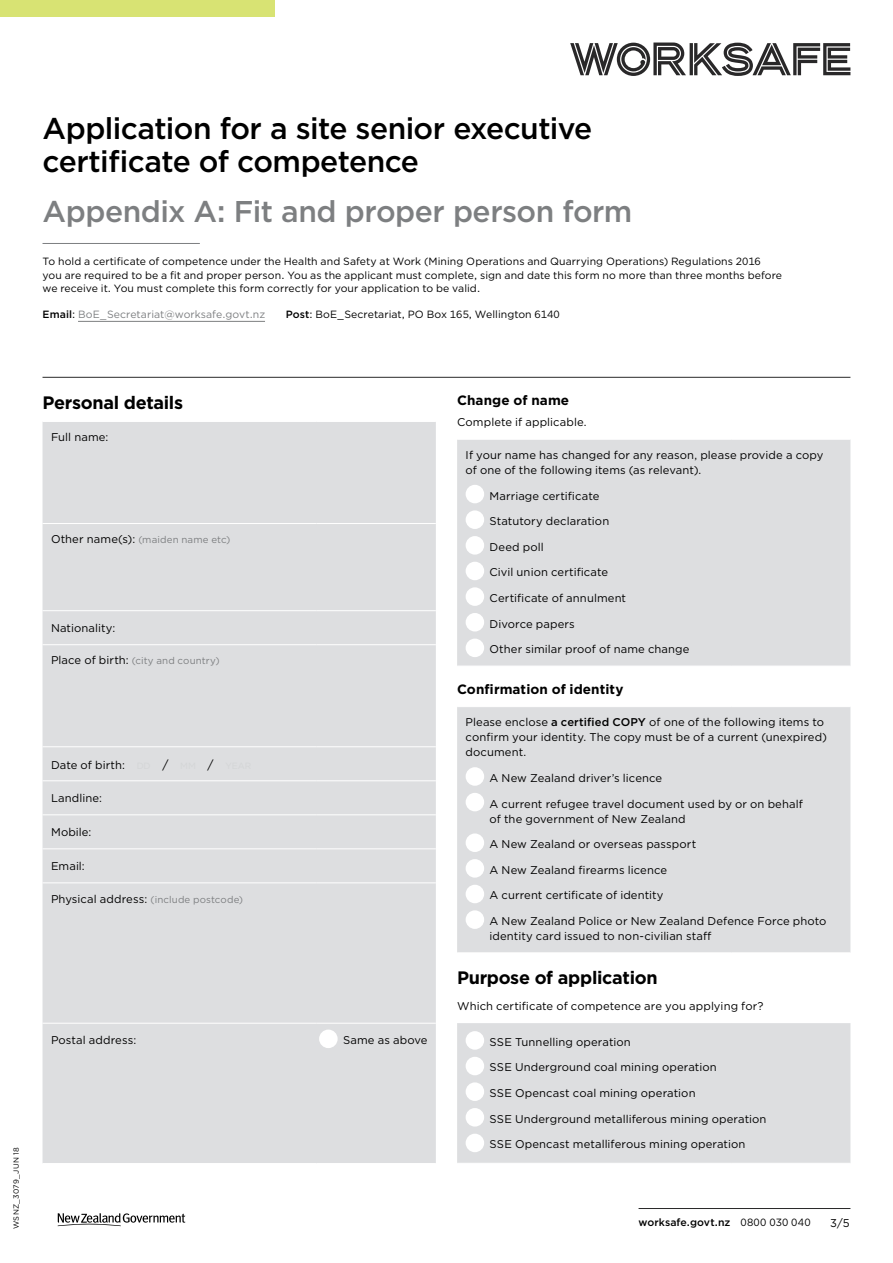
<style>
.page{position:relative;width:893px;height:1263px;background:#fff}
.page>*{position:absolute;margin:0;border:0;box-sizing:border-box;transform-origin:0 0}
.t1{font:500 30px/33px "Gotham";letter-spacing:-.02em;color:#000}
.t2{font:500 30px "Gotham";letter-spacing:-.015em;color:#7d7f81}
.t3{font:700 18px "Gotham";letter-spacing:-.015em;color:#000}
.t4{font:700 13.5px "Gotham";letter-spacing:.005em;color:#000}
.t5{font:11.25px/15px "Gotham";letter-spacing:.01em;color:#000}
.t6{font:10.5px/13.5px "Gotham";letter-spacing:.005em;color:#000}
.t7{font:10.5px "Gotham";letter-spacing:.005em;color:#7d7f81}
.t8{font:500 10.5px "Gotham";letter-spacing:.005em;color:#000}
.t9{font:9.75px "Gotham";letter-spacing:.015em;color:#7d7f81}
.t10{font:7.5px "Gotham";letter-spacing:.025em;color:#000}
.s1{font-weight:500;color:#000}
.s2{color:#000}
.s3{font-weight:500}
.s4{font-size:11.25px;color:#000}
.s5{font-size:9px;color:#d3d5d6}
.s6{font-size:12px}
.s7{font-weight:400}
</style>
<div class="page">
<div style="left:0;top:0;width:274px;height:17px;background:#d8e373"></div>
<svg style="left:58px;top:1213px;width:127px;height:13px"></svg>
<hr style="left:639px;top:1208px;width:211px;height:1px;background:#292829">
<svg style="left:570px;top:43px;width:280px;height:33px"></svg>
<div style="left:457px;top:440px;width:393px;height:723px;background:#dddee0"></div>
<div style="left:457px;top:953px;width:393px;height:70px;background:#fff"></div>
<hr style="left:457px;top:666px;width:274px;height:1px;background:#fff">
<hr style="left:731px;top:666px;width:119px;height:1px;background:#fff">
<hr style="left:457px;top:952px;width:274px;height:1px;background:#fff">
<hr style="left:731px;top:952px;width:119px;height:1px;background:#fff">
<hr style="left:457px;top:706px;width:274px;height:1px;background:#fff">
<hr style="left:731px;top:706px;width:119px;height:1px;background:#fff">
<div style="left:466px;top:485px;width:18px;height:18px;background:#fff;border-radius:50%"></div>
<div style="left:466px;top:510px;width:18px;height:19px;background:#fff;border-radius:50%"></div>
<div style="left:466px;top:536px;width:18px;height:19px;background:#fff;border-radius:50%"></div>
<div style="left:466px;top:562px;width:18px;height:18px;background:#fff;border-radius:50%"></div>
<div style="left:466px;top:587px;width:18px;height:19px;background:#fff;border-radius:50%"></div>
<div style="left:466px;top:613px;width:18px;height:18px;background:#fff;border-radius:50%"></div>
<div style="left:466px;top:639px;width:18px;height:18px;background:#fff;border-radius:50%"></div>
<div style="left:466px;top:767px;width:18px;height:19px;background:#fff;border-radius:50%"></div>
<div style="left:466px;top:793px;width:18px;height:18px;background:#fff;border-radius:50%"></div>
<div style="left:466px;top:833px;width:18px;height:19px;background:#fff;border-radius:50%"></div>
<div style="left:466px;top:859px;width:18px;height:19px;background:#fff;border-radius:50%"></div>
<div style="left:466px;top:885px;width:18px;height:18px;background:#fff;border-radius:50%"></div>
<div style="left:466px;top:910px;width:18px;height:19px;background:#fff;border-radius:50%"></div>
<div style="left:466px;top:1031px;width:18px;height:19px;background:#fff;border-radius:50%"></div>
<div style="left:466px;top:1057px;width:18px;height:18px;background:#fff;border-radius:50%"></div>
<div style="left:466px;top:1082px;width:18px;height:19px;background:#fff;border-radius:50%"></div>
<div style="left:466px;top:1108px;width:18px;height:18px;background:#fff;border-radius:50%"></div>
<div style="left:466px;top:1134px;width:18px;height:18px;background:#fff;border-radius:50%"></div>
<div style="left:43px;top:422px;width:393px;height:741px;background:#dddee0"></div>
<hr style="left:43px;top:523px;width:274px;height:1px;background:#fff">
<hr style="left:317px;top:523px;width:119px;height:1px;background:#fff">
<hr style="left:43px;top:610px;width:274px;height:1px;background:#fff">
<hr style="left:317px;top:610px;width:119px;height:1px;background:#fff">
<hr style="left:43px;top:644px;width:274px;height:1px;background:#fff">
<hr style="left:317px;top:644px;width:119px;height:1px;background:#fff">
<hr style="left:43px;top:746px;width:274px;height:1px;background:#fff">
<hr style="left:317px;top:746px;width:119px;height:1px;background:#fff">
<hr style="left:43px;top:780px;width:274px;height:1px;background:#fff">
<hr style="left:317px;top:780px;width:119px;height:1px;background:#fff">
<hr style="left:43px;top:814px;width:274px;height:1px;background:#fff">
<hr style="left:317px;top:814px;width:119px;height:1px;background:#fff">
<hr style="left:43px;top:848px;width:274px;height:1px;background:#fff">
<hr style="left:317px;top:848px;width:119px;height:1px;background:#fff">
<hr style="left:43px;top:882px;width:274px;height:1px;background:#fff">
<hr style="left:317px;top:882px;width:119px;height:1px;background:#fff">
<hr style="left:43px;top:1023px;width:274px;height:1px;background:#fff">
<hr style="left:317px;top:1023px;width:119px;height:1px;background:#fff">
<div style="left:319px;top:1029px;width:19px;height:19px;background:#fff;border-radius:50%"></div>
<hr style="left:43px;top:243px;width:157px;height:1px;background:#7d7f81">
<hr style="left:78px;top:321px;width:187px;height:1px;background:#7d7f81">
<hr style="left:43px;top:377px;width:807px;height:1px;background:#292829">
<h1 class="t1" style="left:43px;top:111px;width:551px">Application for a site senior executive certificate of competence</h1>
<h1 class="t2" style="left:43px;top:192px;width:591px">Appendix A: Fit and proper person form</h1>
<p class="t6" style="left:43px;top:254px;width:741px">To hold a certificate of competence under the Health and Safety at Work (Mining Operations and Quarrying Operations) Regulations 2016 you are required to be a fit and proper person. You as the applicant must complete, sign and date this form no more than three months before we receive it. You must complete this form correctly for your application to be valid.</p>
<p class="t7" style="left:43px;top:308px;width:224px"><span class="s1">Email</span><span class="s2">:</span> BoE_Secretariat@worksafe.govt.nz</p>
<p class="t6" style="left:286px;top:308px;width:276px"><span class="s3">Post</span>: BoE_Secretariat, PO Box 165, Wellington 6140</p>
<h2 class="t3" style="left:43px;top:390px;width:142px">Personal details</h2>
<p class="t5" style="left:51px;top:429px;width:59px">Full name:</p>
<p class="t9" style="left:51px;top:533px;width:181px"><span class="s4">Other name(s):</span> (maiden name etc)</p>
<p class="t5" style="left:51px;top:620px;width:66px">Nationality:</p>
<p class="t9" style="left:51px;top:655px;width:170px"><span class="s4">Place of birth:</span> (city and country)</p>
<p class="t5" style="left:51px;top:757px;width:202px">Date of birth: <span class="s5">DD</span> <span class="s6">/</span> <span class="s5">MM</span> <span class="s6">/</span> <span class="s5">YEAR</span></p>
<p class="t5" style="left:51px;top:790px;width:53px">Landline:</p>
<p class="t5" style="left:51px;top:825px;width:42px">Mobile:</p>
<p class="t5" style="left:51px;top:859px;width:35px">Email:</p>
<p class="t9" style="left:51px;top:893px;width:194px"><span class="s4">Physical address:</span> (include postcode)</p>
<p class="t5" style="left:51px;top:1032px;width:87px">Postal address:</p>
<p class="t5" style="left:343px;top:1032px;width:86px">Same as above</p>
<p class="t10" style="left:11px;top:1229px;width:83px;rotate:-90deg">WSNZ_3079_Jun 18</p>
<p class="t4" style="left:457px;top:391px;width:114px">Change of name</p>
<p class="t5" style="left:457px;top:415px;width:131px">Complete if applicable.</p>
<p class="t5" style="left:466px;top:447px;width:359px">If your name has changed for any reason, please provide a copy of one of the following items (as relevant).</p>
<p class="t5" style="left:490px;top:488px;width:111px">Marriage certificate</p>
<p class="t5" style="left:490px;top:513px;width:121px">Statutory declaration</p>
<p class="t5" style="left:490px;top:539px;width:56px">Deed poll</p>
<p class="t5" style="left:490px;top:565px;width:120px">Civil union certificate</p>
<p class="t5" style="left:490px;top:590px;width:138px">Certificate of annulment</p>
<p class="t5" style="left:490px;top:616px;width:87px">Divorce papers</p>
<p class="t5" style="left:490px;top:642px;width:201px">Other similar proof of name change</p>
<p class="t4" style="left:457px;top:680px;width:168px">Confirmation of identity</p>
<p class="t5" style="left:466px;top:714px;width:363px">Please enclose <span class="s3">a certified COPY</span> of one of the following items to confirm your identity. The copy must be of a current (unexpired) document.</p>
<p class="t5" style="left:490px;top:770px;width:174px">A New Zealand driver’s licence</p>
<p class="t5" style="left:490px;top:796px;width:315px">A current refugee travel document used by or on behalf of the government of New Zealand</p>
<p class="t5" style="left:490px;top:836px;width:208px">A New Zealand or overseas passport</p>
<p class="t5" style="left:490px;top:862px;width:179px">A New Zealand firearms licence</p>
<p class="t5" style="left:490px;top:888px;width:175px">A current certificate of identity</p>
<p class="t5" style="left:490px;top:913px;width:338px">A New Zealand Police or New Zealand Defence Force photo identity card issued to non-civilian staff</p>
<h2 class="t3" style="left:457px;top:966px;width:202px">Purpose of application</h2>
<p class="t5" style="left:457px;top:998px;width:308px">Which certificate of competence are you applying for?</p>
<p class="t5" style="left:490px;top:1034px;width:143px">SSE Tunnelling operation</p>
<p class="t5" style="left:490px;top:1060px;width:229px">SSE Underground coal mining operation</p>
<p class="t5" style="left:490px;top:1085px;width:208px">SSE Opencast coal mining operation</p>
<p class="t5" style="left:490px;top:1111px;width:278px">SSE Underground metalliferous mining operation</p>
<p class="t5" style="left:490px;top:1137px;width:257px">SSE Opencast metalliferous mining operation</p>
<p class="t8" style="left:639px;top:1215px;width:174px">worksafe.govt.nz <span class="s7">0800 030 040</span></p>
<p class="t5" style="left:830px;top:1215px;width:21px">3/5</p>
</div>
